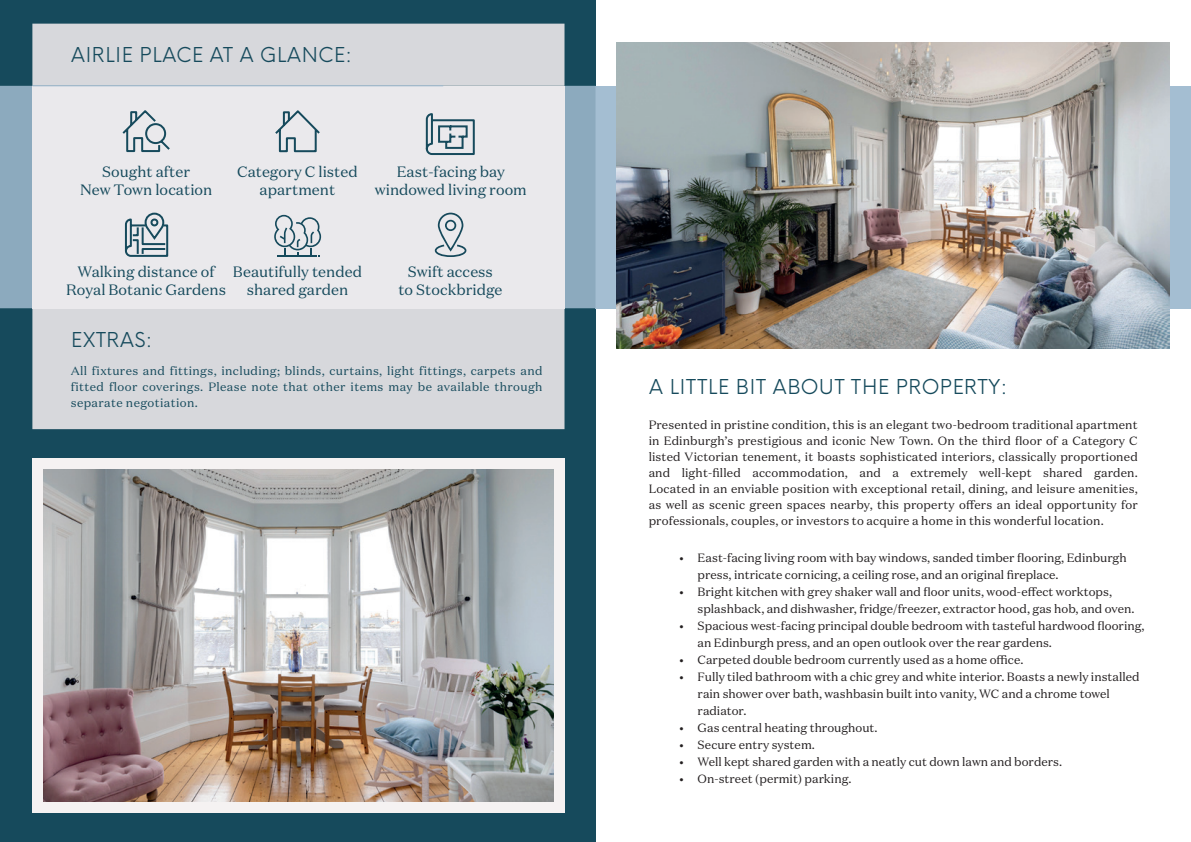
<style>
.page{position:relative;width:1191px;height:842px;background:#fff}
.page>*{position:absolute;margin:0;border:0;box-sizing:border-box;transform-origin:0 0}
.t1{font:20px "Coulters Neue Einstellung";letter-spacing:.01em;color:#164a5c}
.t2{font:15px/18px "Domaine Text";color:#164a5c;text-align:center}
.t3{font:12px/16px "Domaine Text";color:#231f20}
.t4{font:12px/16px "Domaine Text";letter-spacing:.03em;color:#164a5c;text-align:justify}
</style>
<div class="page">
<div style="left:0;top:0;width:595px;height:842px;background:#164a5c"></div>
<img style="left:43px;top:469px;width:511px;height:333px">
<div style="left:32px;top:458px;width:11px;height:355px;background:#f5f2f2"></div>
<div style="left:554px;top:458px;width:10px;height:355px;background:#f5f2f2"></div>
<div style="left:32px;top:458px;width:532px;height:11px;background:#f5f2f2"></div>
<div style="left:32px;top:802px;width:532px;height:11px;background:#f5f2f2"></div>
<div style="left:595px;top:86px;width:596px;height:222px;background:#a4bed2"></div>
<div style="left:0;top:86px;width:595px;height:222px;background:#8caabe"></div>
<img style="left:617px;top:42px;width:552px;height:307px">
<div style="left:32px;top:24px;width:532px;height:405px;background:#d7d8dc"></div>
<div style="left:32px;top:86px;width:532px;height:222px;background:#eae9ec"></div>
<svg style="left:274px;top:215px;width:47px;height:42px"></svg>
<svg style="left:124px;top:212px;width:45px;height:45px"></svg>
<svg style="left:122px;top:110px;width:48px;height:43px"></svg>
<svg style="left:425px;top:113px;width:50px;height:42px"></svg>
<hr style="left:32px;top:85px;width:411px;height:1px;background:#9bb8ce">
<svg style="left:275px;top:110px;width:45px;height:43px"></svg>
<svg style="left:435px;top:213px;width:31px;height:44px"></svg>
<h1 class="t1" style="left:71px;top:37px;width:283px">AIRLIE PLACE AT A GLANCE:</h1>
<p class="t2" style="left:80px;top:162px;width:134px">Sought after<br>New Town location</p>
<p class="t2" style="left:237px;top:163px;width:122px">Category C listed apartment</p>
<p class="t2" style="left:375px;top:163px;width:153px">East-facing bay windowed living room</p>
<p class="t2" style="left:233px;top:263px;width:131px">Beautifully tended shared garden</p>
<p class="t2" style="left:398px;top:263px;width:106px">Swift access<br>to Stockbridge</p>
<p class="t2" style="left:66px;top:263px;width:161px">Walking distance of<br>Royal Botanic Gardens</p>
<h1 class="t1" style="left:71px;top:322px;width:83px">EXTRAS:</h1>
<p class="t4" style="left:71px;top:362px;width:473px">All fixtures and fittings, including; blinds, curtains, light fittings, carpets and fitted floor coverings. Please note that other items may be available through separate negotiation.</p>
<h1 class="t1" style="left:649px;top:369px;width:360px">A LITTLE BIT ABOUT THE PROPERTY:</h1>
<p class="t3" style="left:648px;top:416px;width:491px;text-align:justify">Presented in pristine condition, this is an elegant two-bedroom traditional apartment in Edinburgh’s prestigious and iconic New Town. On the third floor of a Category C listed Victorian tenement, it boasts sophisticated interiors, classically proportioned and light-filled accommodation, and a extremely well-kept shared garden.<br>Located in an enviable position with exceptional retail, dining, and leisure amenities, as well as scenic green spaces nearby, this property offers an ideal opportunity for professionals, couples, or investors to acquire a home in this wonderful location.</p>
<p class="t3" style="left:697px;top:549px;width:431px;line-height:17px;text-indent:-18px">• East-facing living room with bay windows, sanded timber flooring, Edinburgh press, intricate cornicing, a ceiling rose, and an original fireplace.</p>
<p class="t3" style="left:697px;top:583px;width:438px;line-height:17px;text-indent:-18px">• Bright kitchen with grey shaker wall and floor units, wood-effect worktops, splashback, and dishwasher, fridge/freezer, extractor hood, gas hob, and oven.</p>
<p class="t3" style="left:697px;top:617px;width:448px;line-height:17px;text-indent:-18px">• Spacious west-facing principal double bedroom with tasteful hardwood flooring, an Edinburgh press, and an open outlook over the rear gardens.</p>
<p class="t3" style="left:679px;top:652px;width:345px">• Carpeted double bedroom currently used as a home office.</p>
<p class="t3" style="left:697px;top:668px;width:443px;line-height:17px;text-indent:-18px">• Fully tiled bathroom with a chic grey and white interior. Boasts a newly installed rain shower over bath, washbasin built into vanity, WC and a chrome towel radiator.</p>
<p class="t3" style="left:679px;top:720px;width:199px">• Gas central heating throughout.</p>
<p class="t3" style="left:679px;top:737px;width:137px">• Secure entry system.</p>
<p class="t3" style="left:679px;top:754px;width:384px">• Well kept shared garden with a neatly cut down lawn and borders.</p>
<p class="t3" style="left:679px;top:771px;width:173px">• On-street (permit) parking.</p>
</div>
